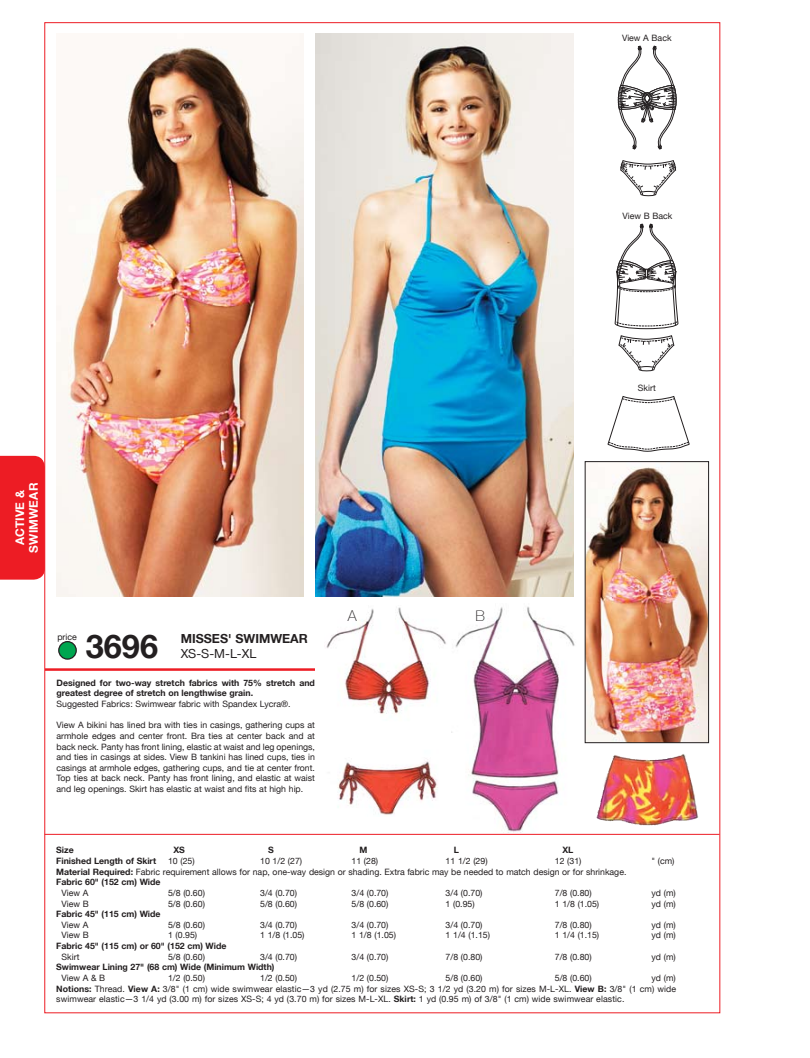
<style>
.page{position:relative;width:810px;height:1058px;background:#fff}
.page>*{position:absolute;margin:0;border:0;box-sizing:border-box;transform-origin:0 0}
.t1{font:700 32.5px "Helvetica Neue LT";color:#231f20}
.t2{font:100 15px "Helvetica Neue LT";color:#231f20}
.t3{font:700 12.5px "Helvetica Neue LT";color:#231f20}
.t4{font:12.5px "Helvetica Neue LT";color:#231f20}
.t5{font:700 11.88px/13.8px "Helvetica Neue LT";letter-spacing:.01em;color:#fff;text-align:center}
.t6{font:8.75px/10.6px "Helvetica Neue LT";color:#231f20;text-align:justify}
.t7{font:700 8.75px/10.6px "Helvetica Neue LT";color:#231f20}
.s1{font-weight:700}
</style>
<div class="page">
<div style="left:59px;top:641px;width:17px;height:18px;background:#00a650;border-radius:50%"></div>
<div style="left:58px;top:641px;width:19px;height:18px;border:1px solid #231f20;border-radius:50%"></div>
<div style="left:0;top:456px;width:45px;height:123px;background:#ed1c24"></div>
<hr style="left:45px;top:668px;width:270px;height:2px;background:#ed1c24">
<svg style="left:607px;top:396px;width:83px;height:56px"></svg>
<svg style="left:614px;top:223px;width:65px;height:106px"></svg>
<svg style="left:618px;top:335px;width:57px;height:36px"></svg>
<svg style="left:618px;top:45px;width:59px;height:105px"></svg>
<svg style="left:620px;top:160px;width:56px;height:36px"></svg>
<img style="left:326px;top:607px;width:120px;height:208px">
<img style="left:596px;top:754px;width:103px;height:71px">
<img style="left:455px;top:606px;width:120px;height:226px">
<img style="left:56px;top:34px;width:248px;height:562px">
<img style="left:315px;top:34px;width:259px;height:562px">
<img style="left:587px;top:467px;width:120px;height:273px">
<div style="left:585px;top:461px;width:124px;height:281px;border:1px solid #231f20"></div>
<hr style="left:45px;top:834px;width:675px;height:1px;background:#ed1c24">
<p class="t6" style="left:622px;top:33px;width:51px">View A Back</p>
<p class="t6" style="left:623px;top:210px;width:51px">View B Back</p>
<p class="t6" style="left:638px;top:382px;width:19px">Skirt</p>
<h3 class="t5" style="left:13px;top:552px;width:71px;rotate:-90deg">ACTIVE &amp;<br>SWIMWEAR</h3>
<p class="t6" style="left:57px;top:631px;width:21px">price</p>
<h3 class="t3" style="left:181px;top:631px;width:129px">MISSES' SWIMWEAR</h3>
<h3 class="t4" style="left:181px;top:646px;width:77px">XS-S-M-L-XL</h3>
<p class="t7" style="left:57px;top:677px;width:260px">Designed for two-way stretch fabrics with 75% stretch and greatest degree of stretch on lengthwise grain.</p>
<p class="t6" style="left:57px;top:698px;width:236px">Suggested Fabrics: Swimwear fabric with Spandex Lycra®.</p>
<p class="t6" style="left:57px;top:719px;width:260px">View A bikini has lined bra with ties in casings, gathering cups at armhole edges and center front. Bra ties at center back and at back neck. Panty has front lining, elastic at waist and leg openings, and ties in casings at sides. View B tankini has lined cups, ties in casings at armhole edges, gathering cups, and tie at center front.<br>Top ties at back neck. Panty has front lining, and elastic at waist and leg openings. Skirt has elastic at waist and fits at high hip.</p>
<h1 class="t1" style="left:86px;top:626px;width:74px">3696</h1>
<h2 class="t2" style="left:348px;top:607px;width:10px">A</h2>
<h2 class="t2" style="left:476px;top:607px;width:11px">B</h2>
<p class="t7" style="left:56px;top:844px;width:19px">Size</p>
<p class="t7" style="left:173px;top:844px;width:13px">XS</p>
<p class="t7" style="left:268px;top:844px;width:7px">S</p>
<p class="t7" style="left:360px;top:844px;width:9px">M</p>
<p class="t7" style="left:454px;top:844px;width:7px">L</p>
<p class="t7" style="left:562px;top:844px;width:13px">XL</p>
<p class="t7" style="left:56px;top:855px;width:101px">Finished Length of Skirt</p>
<p class="t6" style="left:168px;top:855px;width:28px">10 (25)</p>
<p class="t6" style="left:260px;top:855px;width:43px">10 1/2 (27)</p>
<p class="t6" style="left:352px;top:855px;width:28px">11 (28)</p>
<p class="t6" style="left:446px;top:855px;width:43px">11 1/2 (29)</p>
<p class="t6" style="left:555px;top:855px;width:28px">12 (31)</p>
<p class="t6" style="left:651px;top:855px;width:25px">" (cm)</p>
<p class="t6" style="left:56px;top:866px;width:572px"><span class="s1">Material Required:</span> Fabric requirement allows for nap, one-way design or shading. Extra fabric may be needed to match design or for shrinkage.<br><span class="s1">Fabric 60" (152 cm) Wide</span></p>
<p class="t6" style="left:62px;top:887px;width:28px">View A</p>
<p class="t6" style="left:168px;top:887px;width:38px">5/8 (0.60)</p>
<p class="t6" style="left:260px;top:887px;width:38px">3/4 (0.70)</p>
<p class="t6" style="left:352px;top:887px;width:38px">3/4 (0.70)</p>
<p class="t6" style="left:446px;top:887px;width:38px">3/4 (0.70)</p>
<p class="t6" style="left:555px;top:887px;width:38px">7/8 (0.80)</p>
<p class="t6" style="left:651px;top:887px;width:26px">yd (m)</p>
<p class="t6" style="left:62px;top:898px;width:29px">View B</p>
<p class="t6" style="left:168px;top:898px;width:38px">5/8 (0.60)</p>
<p class="t6" style="left:260px;top:898px;width:38px">5/8 (0.60)</p>
<p class="t6" style="left:352px;top:898px;width:38px">5/8 (0.60)</p>
<p class="t6" style="left:446px;top:898px;width:31px">1 (0.95)</p>
<p class="t6" style="left:555px;top:898px;width:46px">1 1/8 (1.05)</p>
<p class="t6" style="left:651px;top:898px;width:26px">yd (m)</p>
<p class="t7" style="left:56px;top:908px;width:106px">Fabric 45" (115 cm) Wide</p>
<p class="t6" style="left:62px;top:919px;width:28px">View A</p>
<p class="t6" style="left:168px;top:919px;width:38px">5/8 (0.60)</p>
<p class="t6" style="left:260px;top:919px;width:38px">3/4 (0.70)</p>
<p class="t6" style="left:352px;top:919px;width:38px">3/4 (0.70)</p>
<p class="t6" style="left:446px;top:919px;width:38px">3/4 (0.70)</p>
<p class="t6" style="left:555px;top:919px;width:38px">7/8 (0.80)</p>
<p class="t6" style="left:651px;top:919px;width:26px">yd (m)</p>
<p class="t6" style="left:62px;top:929px;width:29px">View B</p>
<p class="t6" style="left:168px;top:929px;width:31px">1 (0.95)</p>
<p class="t6" style="left:260px;top:929px;width:46px">1 1/8 (1.05)</p>
<p class="t6" style="left:352px;top:929px;width:46px">1 1/8 (1.05)</p>
<p class="t6" style="left:446px;top:929px;width:46px">1 1/4 (1.15)</p>
<p class="t6" style="left:555px;top:929px;width:46px">1 1/4 (1.15)</p>
<p class="t6" style="left:651px;top:929px;width:26px">yd (m)</p>
<p class="t7" style="left:56px;top:940px;width:172px">Fabric 45" (115 cm) or 60" (152 cm) Wide</p>
<p class="t6" style="left:62px;top:951px;width:19px">Skirt</p>
<p class="t6" style="left:168px;top:951px;width:38px">5/8 (0.60)</p>
<p class="t6" style="left:260px;top:951px;width:38px">3/4 (0.70)</p>
<p class="t6" style="left:352px;top:951px;width:38px">3/4 (0.70)</p>
<p class="t6" style="left:446px;top:951px;width:38px">7/8 (0.80)</p>
<p class="t6" style="left:555px;top:951px;width:38px">7/8 (0.80)</p>
<p class="t6" style="left:651px;top:951px;width:26px">yd (m)</p>
<p class="t7" style="left:56px;top:961px;width:220px">Swimwear Lining 27" (68 cm) Wide (Minimum Width)</p>
<p class="t6" style="left:62px;top:972px;width:45px">View A &amp; B</p>
<p class="t6" style="left:168px;top:972px;width:38px">1/2 (0.50)</p>
<p class="t6" style="left:260px;top:972px;width:38px">1/2 (0.50)</p>
<p class="t6" style="left:352px;top:972px;width:38px">1/2 (0.50)</p>
<p class="t6" style="left:446px;top:972px;width:38px">5/8 (0.60)</p>
<p class="t6" style="left:555px;top:972px;width:38px">5/8 (0.60)</p>
<p class="t6" style="left:56px;top:972px;width:621px;text-indent:595px">yd (m)<br><span class="s1">Notions:</span> Thread. <span class="s1">View A:</span> 3/8" (1 cm) wide swimwear elastic—3 yd (2.75 m) for sizes XS-S; 3 1/2 yd (3.20 m) for sizes M-L-XL. <span class="s1">View B:</span> 3/8" (1 cm) wide swimwear elastic—3 1/4 yd (3.00 m) for sizes XS-S; 4 yd (3.70 m) for sizes M-L-XL. <span class="s1">Skirt:</span> 1 yd (0.95 m) of 3/8" (1 cm) wide swimwear elastic.</p>
</div>
